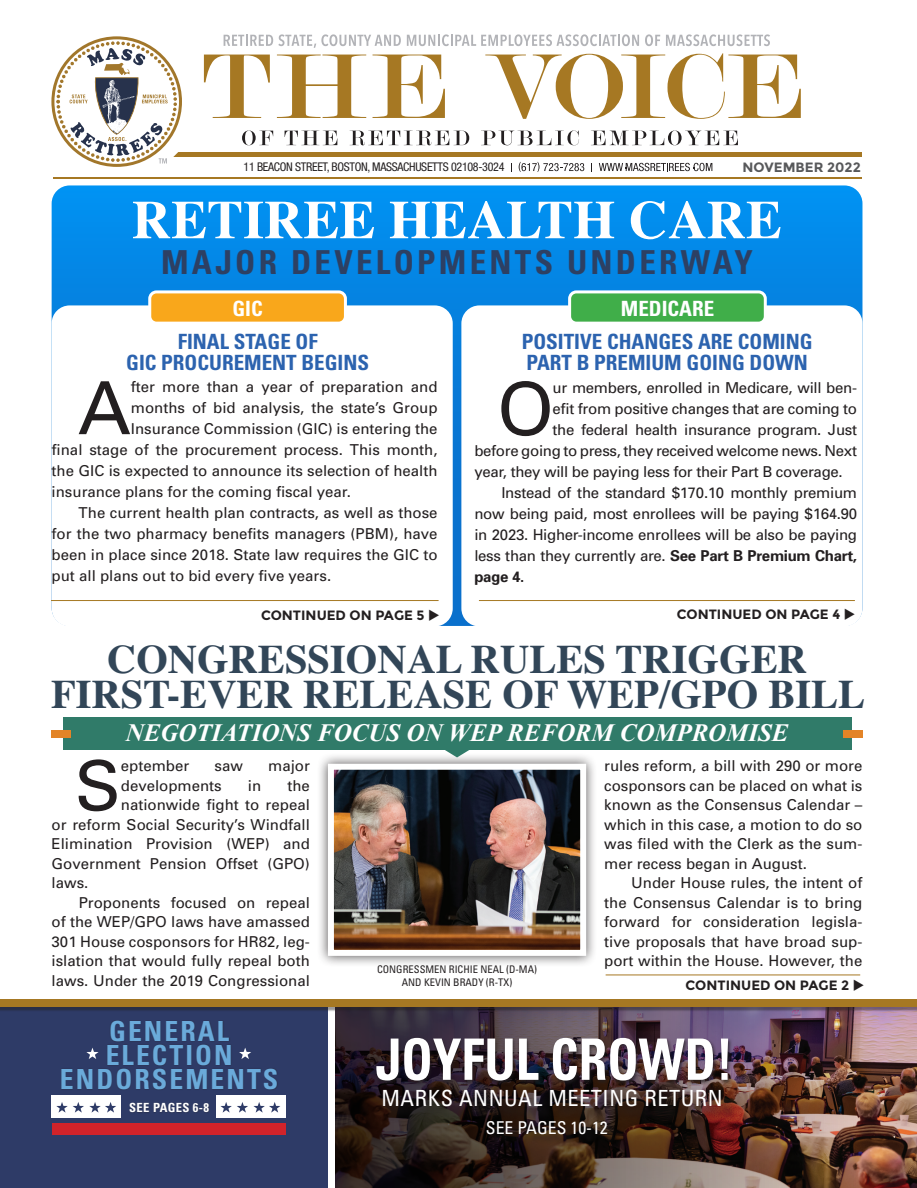
<style>
.page{position:relative;width:917px;height:1188px;background:#fff}
.page>*{position:absolute;margin:0;border:0;box-sizing:border-box;transform-origin:0 0}
.t1{font:73.2px "Univers";color:#231f20}
.t2{font:69px "Univers";color:#231f20}
.t3{font:700 condensed 57.15px "Univers";color:#fff;scale:.9 1}
.t4{font:700 54px "Times";color:#fff}
.t5{font:700 40.5px/34.2px "Times";color:#324658;text-align:center}
.t6{font:700 condensed 33px "Univers";letter-spacing:.1em;color:#2d4063}
.t7{font:700 condensed 27.75px/23.7px "Univers";letter-spacing:.075em;color:#6aaada;text-align:center}
.t8{font:italic 700 24.9px "Times New Roman";color:#fff}
.t9{font:condensed 22.2px "Univers";letter-spacing:.025em;color:#fff}
.t10{font:700 condensed 21px/21px "Univers";color:#2c63af;text-align:center}
.t11{font:700 condensed 21px "Univers";color:#fff}
.t12{font:condensed 17.7px "Univers";color:#fff}
.t13{font:15px/19.5px "Univers";color:#231f20;text-align:justify}
.t14{font:15px "Univers";letter-spacing:-.02em;color:#231f20}
.t15{font:700 15px "Univers";color:#231f20}
.t16{font:700 13.5px "Montserrat";color:#231f20}
.t17{font:700 13.5px "Montserrat";color:#57585a}
.t18{font:700 condensed 12.6px "Univers";letter-spacing:.025em;color:#fff}
.t19{font:condensed 12px "Helvetica Neue";letter-spacing:-.025em;color:#231f20}
.t20{font:condensed 10.5px/12.6px "Univers";color:#231f20;text-align:center}
.s1{font-weight:700}
</style>
<div class="page">
<div style="left:0;top:1001px;width:328px;height:186px;background:#2e3b67"></div>
<svg style="left:52px;top:185px;width:810px;height:440px;background:#058be9"></svg>
<div style="left:52px;top:305px;width:400px;height:321px;background:#fff;border-radius:18px"></div>
<div style="left:150px;top:292px;width:195px;height:31px;background:#f9a71b;border-radius:7px"></div>
<div style="left:148px;top:290px;width:199px;height:34px;border:3px solid #fff;border-radius:7px"></div>
<div style="left:461px;top:305px;width:401px;height:321px;background:#fff;border-radius:18px"></div>
<img style="left:855px;top:1011px;width:61px;height:176px">
<img style="left:336px;top:1011px;width:519px;height:176px">
<div style="left:385px;top:1091px;width:352px;height:31px;background:#231f20;opacity:.75"></div>
<div style="left:374px;top:1036px;width:358px;height:49px;background:#231f20;opacity:.75"></div>
<div style="left:488px;top:1121px;width:129px;height:23px;background:#231f20;opacity:.75"></div>
<div style="left:0;top:1000px;width:916px;height:11px;background:#231f20;opacity:.45"></div>
<div style="left:0;top:999px;width:916px;height:7px;background:#a67823"></div>
<div style="left:61px;top:1019px;width:217px;height:94px;background:#231f20;opacity:.43"></div>
<hr style="left:478px;top:600px;width:376px;height:1px;background:#a67823">
<div style="left:63px;top:716px;width:788px;height:33px;background:#307b69"></div>
<div style="left:52px;top:730px;width:19px;height:7px;background:#e38427"></div>
<div style="left:842px;top:730px;width:20px;height:7px;background:#e38427"></div>
<hr style="left:605px;top:974px;width:254px;height:1px;background:#a67823">
<div style="left:52px;top:1122px;width:233px;height:12px;background:#d1232a"></div>
<div style="left:52px;top:1095px;width:69px;height:22px;background:#fff"></div>
<svg style="left:56px;top:1102px;width:60px;height:10px"></svg>
<svg style="left:86px;top:1047px;width:12px;height:11px"></svg>
<svg style="left:239px;top:1047px;width:12px;height:11px"></svg>
<div style="left:317px;top:752px;width:280px;height:214px;background:#231f20;opacity:.75"></div>
<img style="left:335px;top:770px;width:244px;height:178px">
<div style="left:328px;top:763px;width:258px;height:192px;border:6px solid #fff"></div>
<hr style="left:51px;top:600px;width:387px;height:1px;background:#a67823">
<div style="left:569px;top:292px;width:196px;height:31px;background:#40ae49;border-radius:7px"></div>
<div style="left:568px;top:290px;width:198px;height:34px;border:3px solid #fff;border-radius:7px"></div>
<div style="left:216px;top:1095px;width:69px;height:22px;background:#fff"></div>
<svg style="left:220px;top:1102px;width:60px;height:11px"></svg>
<svg style="left:440px;top:749px;width:33px;height:8px"></svg>
<svg style="left:204px;top:34px;width:596px;height:85px"></svg>
<hr style="left:168px;top:152px;width:692px;height:4px;background:#a67823">
<hr style="left:53px;top:177px;width:807px;height:2px;background:#a67823">
<svg style="left:242px;top:130px;width:31px;height:15px"></svg>
<svg style="left:284px;top:131px;width:53px;height:14px"></svg>
<svg style="left:350px;top:131px;width:119px;height:14px"></svg>
<svg style="left:481px;top:130px;width:97px;height:15px"></svg>
<svg style="left:591px;top:130px;width:146px;height:15px"></svg>
<svg style="left:598px;top:163px;width:114px;height:8px"></svg>
<svg style="left:518px;top:162px;width:66px;height:10px"></svg>
<svg style="left:51px;top:36px;width:131px;height:131px"></svg>
<svg style="left:56px;top:41px;width:123px;height:122px"></svg>
<img style="left:94px;top:78px;width:44px;height:56px">
<p class="t19" style="left:243px;top:160px;width:262px">11 BEACON STREET, BOSTON, MASSACHUSETTS 02108-3024</p>
<p class="t17" style="left:742px;top:159px;width:120px">NOVEMBER 2022</p>
<h3 class="t4" style="left:132px;top:168px;width:651px">RETIREE HEALTH CARE</h3>
<h3 class="t6" style="left:161px;top:242px;width:593px">MAJOR DEVELOPMENTS UNDERWAY</h3>
<h3 class="t11" style="left:232px;top:295px;width:32px">GIC</h3>
<h3 class="t11" style="left:620px;top:295px;width:95px">MEDICARE</h3>
<h3 class="t10" style="left:126px;top:330px;width:244px">FINAL STAGE OF<br>GIC PROCUREMENT BEGINS</h3>
<h1 class="t1" style="left:78px;top:362px;width:54px">A</h1>
<p class="t13" style="left:131px;top:376px;width:308px">fter more than a year of preparation and</p>
<p class="t13" style="left:131px;top:397px;width:308px">months of bid analysis, the state’s Group</p>
<p class="t13" style="left:131px;top:418px;width:308px">Insurance Commission (GIC) is entering the</p>
<p class="t13" style="left:52px;top:439px;width:387px">final stage of the procurement process. This month,</p>
<p class="t13" style="left:52px;top:460px;width:387px">the GIC is expected to announce its selection of health</p>
<p class="t13" style="left:52px;top:481px;width:300px">insurance plans for the coming fiscal year.</p>
<p class="t13" style="left:79px;top:502px;width:360px">The current health plan contracts, as well as those</p>
<p class="t13" style="left:52px;top:523px;width:387px">for the two pharmacy benefits managers (PBM), have</p>
<p class="t13" style="left:52px;top:544px;width:387px">been in place since 2018. State law requires the GIC to</p>
<p class="t13" style="left:52px;top:565px;width:281px">put all plans out to bid every five years.</p>
<h3 class="t10" style="left:521px;top:330px;width:292px;text-align:left">POSITIVE CHANGES ARE COMING<br>PART B PREMIUM GOING DOWN</h3>
<h1 class="t1" style="left:497px;top:363px;width:58px">O</h1>
<p class="t14" style="left:552px;top:378px;width:306px">ur members, enrolled in Medicare, will ben-</p>
<p class="t14" style="left:552px;top:399px;width:306px">efit from positive changes that are coming to</p>
<p class="t14" style="left:552px;top:420px;width:306px">the federal health insurance program. Just</p>
<p class="t14" style="left:474px;top:441px;width:384px">before going to press, they received welcome news. Next</p>
<p class="t14" style="left:474px;top:462px;width:370px">year, they will be paying less for their Part B coverage.</p>
<p class="t14" style="left:501px;top:483px;width:357px">Instead of the standard $170.10 monthly premium</p>
<p class="t14" style="left:474px;top:504px;width:384px">now being paid, most enrollees will be paying $164.90</p>
<p class="t14" style="left:474px;top:525px;width:384px">in 2023. Higher-income enrollees will be also be paying</p>
<p class="t14" style="left:474px;top:546px;width:384px">less than they currently are. <span class="s1">See Part B Premium Chart,</span></p>
<p class="t15" style="left:474px;top:567px;width:51px">page 4.</p>
<p class="t16" style="left:676px;top:606px;width:180px">CONTINUED ON PAGE 4 ◆</p>
<h3 class="t5" style="left:51px;top:638px;width:815px">CONGRESSIONAL RULES TRIGGER<br>FIRST-EVER RELEASE OF WEP/GPO BILL</h3>
<h3 class="t8" style="left:126px;top:715px;width:663px">NEGOTIATIONS FOCUS ON WEP REFORM COMPROMISE</h3>
<h2 class="t2" style="left:75px;top:742px;width:48px">S</h2>
<p class="t13" style="left:121px;top:755px;width:70px">eptember</p>
<p class="t13" style="left:214px;top:755px;width:30px">saw</p>
<p class="t13" style="left:268px;top:755px;width:43px">major</p>
<p class="t16" style="left:261px;top:606px;width:180px">CONTINUED ON PAGE 5 ◆</p>
<p class="t13" style="left:604px;top:755px;width:259px">rules reform, a bill with 290 or more cosponsors can be placed on what is known as the Consensus Calendar – which in this case, a motion to do so was filed with the Clerk as the sum&shy;mer recess began in August.</p>
<p class="t13" style="left:604px;top:872px;width:259px;text-indent:27px">Under House rules, the intent of the Consensus Calendar is to bring forward for consideration legisla&shy;tive proposals that have broad sup&shy;port within the House. However, the</p>
<p class="t16" style="left:685px;top:976px;width:180px">CONTINUED ON PAGE 2 ◆</p>
<p class="t13" style="left:121px;top:775px;width:102px">developments</p>
<p class="t13" style="left:248px;top:775px;width:15px">in</p>
<p class="t13" style="left:287px;top:775px;width:24px">the</p>
<p class="t13" style="left:121px;top:794px;width:190px">nationwide fight to repeal</p>
<p class="t13" style="left:52px;top:814px;width:259px">or reform Social Security’s Windfall</p>
<p class="t13" style="left:52px;top:833px;width:259px">Elimination Provision (WEP) and</p>
<p class="t13" style="left:52px;top:853px;width:260px">Government Pension Offset (GPO)</p>
<p class="t13" style="left:52px;top:872px;width:38px">laws.</p>
<p class="t13" style="left:79px;top:892px;width:233px">Proponents focused on repeal</p>
<p class="t13" style="left:52px;top:911px;width:259px">of the WEP/GPO laws have amassed</p>
<p class="t13" style="left:52px;top:931px;width:260px">301 House cosponsors for HR82, leg-</p>
<p class="t13" style="left:52px;top:950px;width:259px">islation that would fully repeal both</p>
<p class="t13" style="left:52px;top:970px;width:260px">laws. Under the 2019 Congressional</p>
<p class="t20" style="left:377px;top:962px;width:161px">CONGRESSMEN RICHIE NEAL (D-MA)<br>AND KEVIN BRADY (R-TX)</p>
<h3 class="t7" style="left:60px;top:1018px;width:220px">GENERAL<br>ELECTION<br>ENDORSEMENTS</h3>
<p class="t18" style="left:129px;top:1099px;width:81px">SEE PAGES 6-8</p>
<h3 class="t3" style="left:375px;top:1024px;width:398px">JOYFUL CROWD!</h3>
<h3 class="t9" style="left:381px;top:1083px;width:342px">MARKS ANNUAL MEETING RETURN</h3>
<p class="t12" style="left:485px;top:1115px;width:123px">SEE PAGES 10-12</p>
</div>
